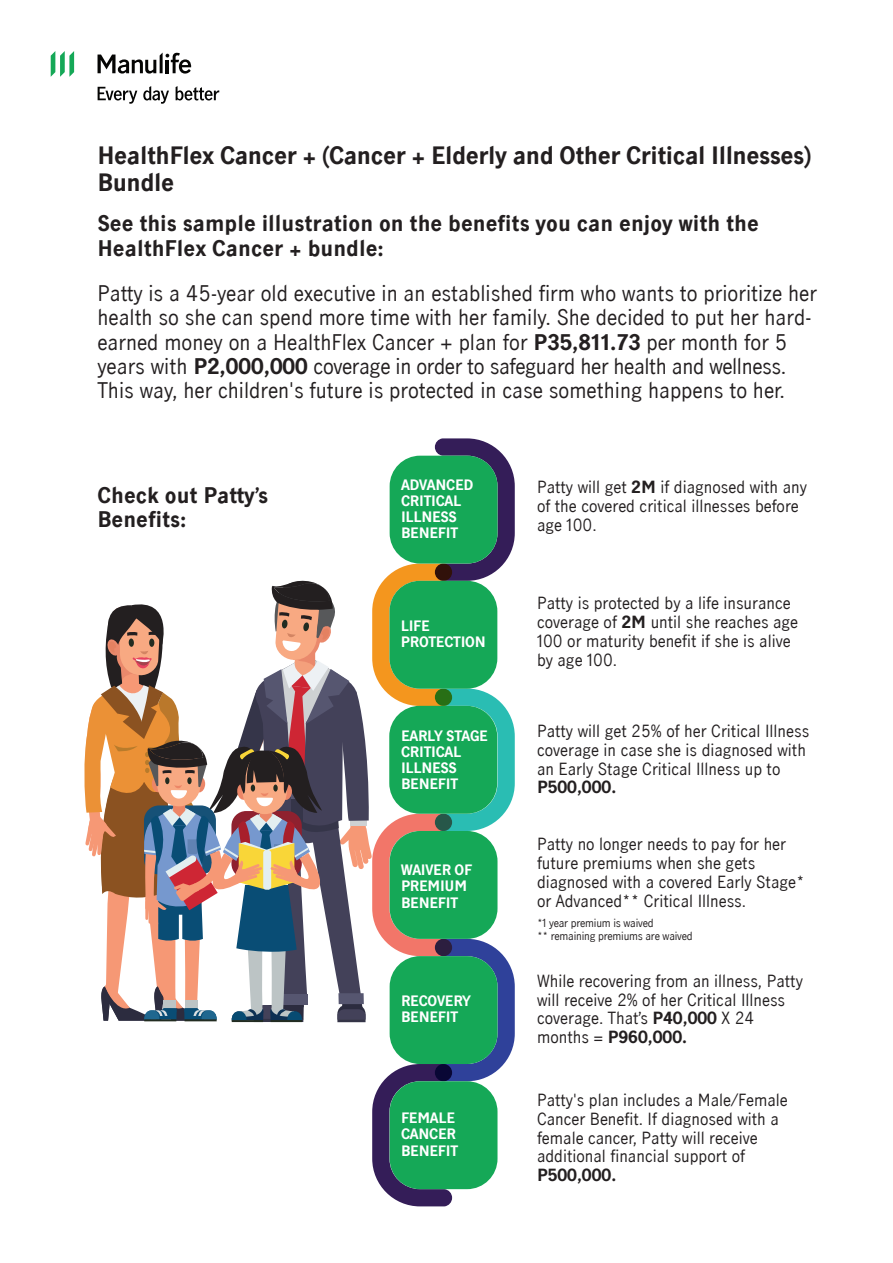
<style>
.page{position:relative;width:893px;height:1263px;background:#fff}
.page>*{position:absolute;margin:0;border:0;box-sizing:border-box;transform-origin:0 0}
.t1{font:700 22.5px/27px "Manulife JH Sans";letter-spacing:-.02em;color:#231f20}
.t2{font:20.25px/24.3px "Manulife JH Sans";color:#231f20}
.t3{font:700 20.25px/24.3px "Manulife JH Sans";color:#231f20}
.t4{font:15.75px/18.9px "Manulife JH Sans";color:#231f20}
.t5{font:700 15.75px "Manulife JH Sans";color:#231f20}
.t6{font:700 13.5px/16.2px "Manulife JH Sans";letter-spacing:-.02em;color:#fff}
.t7{font:10.5px/12.6px "Manulife JH Sans";letter-spacing:-.02em;color:#231f20}
.s1{font-weight:700}
</style>
<div class="page">
<svg style="left:84px;top:438px;width:431px;height:768px"></svg>
<div style="left:390px;top:456px;width:107px;height:107px;background:#15a857;border-radius:30px"></div>
<div style="left:389px;top:581px;width:108px;height:108px;background:#15a857;border-radius:30px"></div>
<div style="left:389px;top:706px;width:108px;height:108px;background:#15a857;border-radius:30px"></div>
<div style="left:390px;top:831px;width:107px;height:108px;background:#15a857;border-radius:30px"></div>
<div style="left:390px;top:956px;width:107px;height:108px;background:#15a857;border-radius:30px"></div>
<div style="left:390px;top:1081px;width:107px;height:108px;background:#15a857;border-radius:30px"></div>
<svg style="left:51px;top:51px;width:23px;height:26px"></svg>
<svg style="left:98px;top:53px;width:93px;height:21px"></svg>
<svg style="left:98px;top:87px;width:39px;height:17px"></svg>
<svg style="left:143px;top:86px;width:26px;height:18px"></svg>
<svg style="left:176px;top:86px;width:43px;height:15px"></svg>
<h1 class="t1" style="left:97px;top:140px;width:715px">HealthFlex Cancer + (Cancer + Elderly and Other Critical Illnesses)<br>Bundle</h1>
<p class="t3" style="left:97px;top:211px;width:663px">See this sample illustration on the benefits you can enjoy with the<br>HealthFlex Cancer + bundle:</p>
<p class="t2" style="left:97px;top:280px;width:721px">Patty is a 45-year old executive in an established firm who wants to prioritize her health so she can spend more time with her family. She decided to put her hard&shy;earned money on a HealthFlex Cancer + plan for <span class="s1">P35,811.73</span> per month for 5 years with <span class="s1">P2,000,000</span> coverage in order to safeguard her health and wellness.<br>This way, her children's future is protected in case something happens to her.</p>
<p class="t3" style="left:97px;top:482px;width:172px">Check out Patty’s<br>Benefits:</p>
<p class="t6" style="left:401px;top:476px;width:74px">ADVANCED<br>CRITICAL<br>ILLNESS<br>BENEFIT</p>
<p class="t6" style="left:401px;top:617px;width:86px">LIFE<br>PROTECTION</p>
<p class="t6" style="left:401px;top:727px;width:88px">EARLY STAGE<br>CRITICAL<br>ILLNESS<br>BENEFIT</p>
<p class="t6" style="left:401px;top:861px;width:73px">WAIVER OF<br>PREMIUM<br>BENEFIT</p>
<p class="t6" style="left:401px;top:992px;width:71px">RECOVERY<br>BENEFIT</p>
<p class="t6" style="left:401px;top:1109px;width:59px">FEMALE<br>CANCER<br>BENEFIT</p>
<p class="t4" style="left:537px;top:477px;width:271px">Patty will get <span class="s1">2M</span> if diagnosed with any of the covered critical illnesses before age 100.</p>
<p class="t4" style="left:537px;top:593px;width:263px">Patty is protected by a life insurance coverage of <span class="s1">2M</span> until she reaches age<br>100 or maturity benefit if she is alive by age 100.</p>
<p class="t4" style="left:537px;top:721px;width:274px">Patty will get 25% of her Critical Illness coverage in case she is diagnosed with an Early Stage Critical Illness up to</p>
<p class="t5" style="left:537px;top:776px;width:81px">P500,000.</p>
<p class="t4" style="left:537px;top:834px;width:269px">Patty no longer needs to pay for her future premiums when she gets diagnosed with a covered Early Stage* or Advanced** Critical Illness.</p>
<p class="t7" style="left:537px;top:916px;width:157px">*1 year premium is waived<br>** remaining premiums are waived</p>
<p class="t4" style="left:537px;top:970px;width:267px">While recovering from an illness, Patty will receive 2% of her Critical Illness coverage. That’s <span class="s1">P40,000</span> X 24 months = <span class="s1">P960,000.</span></p>
<p class="t4" style="left:537px;top:1089px;width:252px">Patty's plan includes a Male/Female Cancer Benefit. If diagnosed with a female cancer, Patty will receive additional financial support of</p>
<p class="t5" style="left:537px;top:1164px;width:81px">P500,000.</p>
</div>
